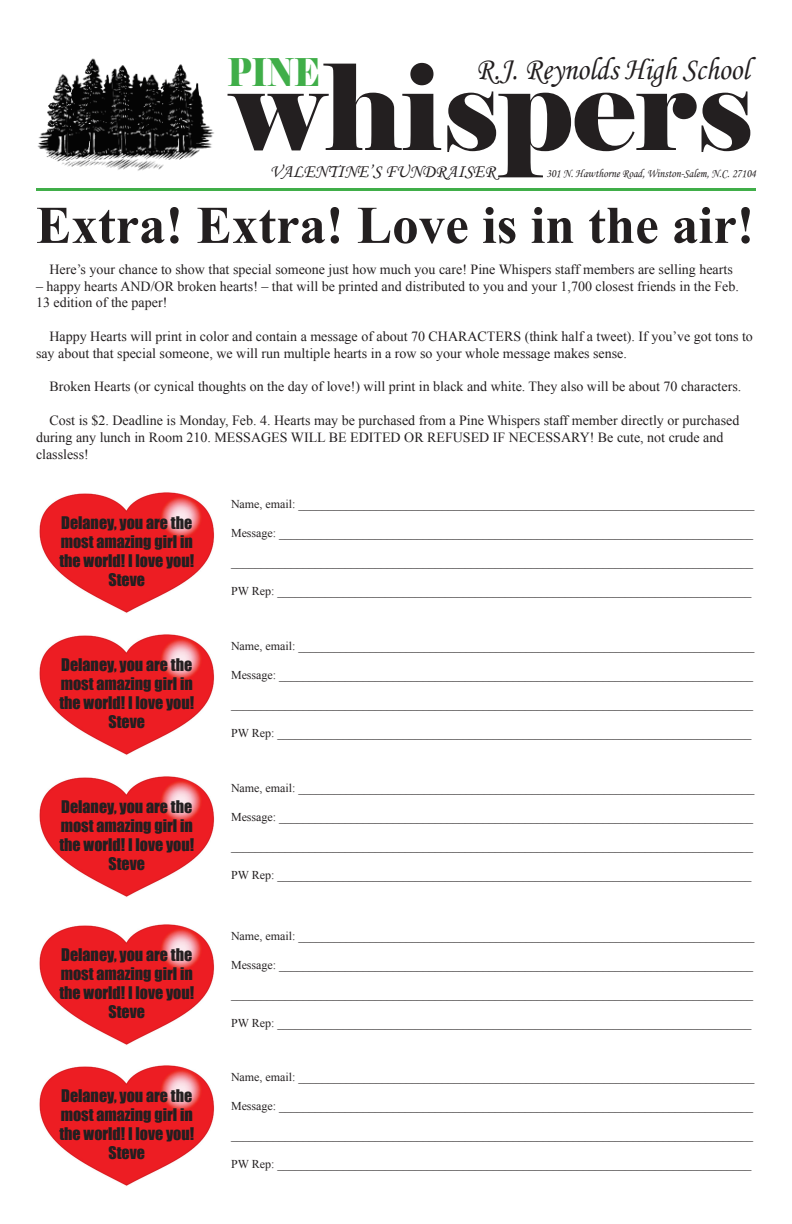
<style>
.page{position:relative;width:792px;height:1224px;background:#fff}
.page>*{position:absolute;margin:0;border:0;box-sizing:border-box;transform-origin:0 0}
.t1{font:118.5px "Elephant";color:#231f20}
.Headline_1{font:700 53px "Times New Roman";color:#231f20}
.t2{font:38px "Elephant";color:#40ae49;scale:.78 1}
.t3{font:32.2px "Monotype Corsiva";color:#231f20;scale:.91 1}
.t4{font:18.4px "Monotype Corsiva";color:#231f20}
.t5{font:16px/19.2px "Impact";color:#231f20;text-align:center}
.t6{font:14px/16.8px "Times New Roman";color:#231f20}
.t7{font:12px "Times New Roman";color:#231f20}
.t8{font:12px "Monotype Corsiva";color:#231f20;scale:.91 1}
</style>
<div class="page">
<hr style="left:36px;top:188px;width:720px;height:3px;background:#40ae49">
<img style="left:37px;top:58px;width:177px;height:113px">
<img style="left:39px;top:492px;width:176px;height:121px">
<img style="left:39px;top:634px;width:176px;height:121px">
<img style="left:39px;top:776px;width:176px;height:121px">
<img style="left:39px;top:924px;width:176px;height:121px">
<img style="left:39px;top:1065px;width:176px;height:121px">
<p class="t2" style="left:228px;top:48px;width:120px">PINE</p>
<p class="t3" style="left:476px;top:50px;width:302px">R.J. Reynolds High School</p>
<p class="t1" style="left:229px;top:34px;width:526px">whispers</p>
<p class="t4" style="left:270px;top:160px;width:227px">VALENTINE’S FUNDRAISER</p>
<p class="t8" style="left:546px;top:166px;width:232px">301 N. Hawthorne Road, Winston-Salem, N.C. 27104</p>
<p class="Headline_1" style="left:36px;top:189px;width:720px">Extra! Extra! Love is in the air!</p>
<p class="t6" style="left:50px;top:260px;width:685px">Here’s your chance to show that special someone just how much you care! Pine Whispers staff members are selling hearts</p>
<p class="t6" style="left:36px;top:277px;width:705px">– happy hearts AND/OR broken hearts! – that will be printed and distributed to you and your 1,700 closest friends in the Feb.<br>13 edition of the paper!</p>
<p class="t6" style="left:36px;top:328px;width:718px;text-indent:14px">Happy Hearts will print in color and contain a message of about 70 CHARACTERS (think half a tweet). If you’ve got tons to say about that special someone, we will run multiple hearts in a row so your whole message makes sense.</p>
<p class="t6" style="left:50px;top:378px;width:693px">Broken Hearts (or cynical thoughts on the day of love!) will print in black and white. They also will be about 70 characters.</p>
<p class="t6" style="left:36px;top:412px;width:705px;text-indent:14px">Cost is $2. Deadline is Monday, Feb. 4. Hearts may be purchased from a Pine Whispers staff member directly or purchased during any lunch in Room 210. MESSAGES WILL BE EDITED OR REFUSED IF NECESSARY! Be cute, not crude and classless!</p>
<p class="t5" style="left:59px;top:513px;width:136px">Delaney, you are the most amazing girl in the world! I love you!<br>Steve</p>
<p class="t5" style="left:59px;top:655px;width:136px">Delaney, you are the most amazing girl in the world! I love you!<br>Steve</p>
<p class="t5" style="left:59px;top:797px;width:136px">Delaney, you are the most amazing girl in the world! I love you!<br>Steve</p>
<p class="t5" style="left:59px;top:945px;width:136px">Delaney, you are the most amazing girl in the world! I love you!<br>Steve</p>
<p class="t5" style="left:59px;top:1086px;width:136px">Delaney, you are the most amazing girl in the world! I love you!<br>Steve</p>
<p class="t7" style="left:231px;top:496px;width:525px">Name, email: ____________________________________________________________________________</p>
<p class="t7" style="left:231px;top:525px;width:524px">Message: _______________________________________________________________________________</p>
<p class="t7" style="left:231px;top:554px;width:523px">_______________________________________________________________________________________</p>
<p class="t7" style="left:231px;top:583px;width:522px">PW Rep: _______________________________________________________________________________</p>
<p class="t7" style="left:231px;top:638px;width:525px">Name, email: ____________________________________________________________________________</p>
<p class="t7" style="left:231px;top:667px;width:524px">Message: _______________________________________________________________________________</p>
<p class="t7" style="left:231px;top:696px;width:523px">_______________________________________________________________________________________</p>
<p class="t7" style="left:231px;top:725px;width:522px">PW Rep: _______________________________________________________________________________</p>
<p class="t7" style="left:231px;top:780px;width:525px">Name, email: ____________________________________________________________________________</p>
<p class="t7" style="left:231px;top:809px;width:524px">Message: _______________________________________________________________________________</p>
<p class="t7" style="left:231px;top:838px;width:523px">_______________________________________________________________________________________</p>
<p class="t7" style="left:231px;top:867px;width:522px">PW Rep: _______________________________________________________________________________</p>
<p class="t7" style="left:231px;top:928px;width:525px">Name, email: ____________________________________________________________________________</p>
<p class="t7" style="left:231px;top:957px;width:524px">Message: _______________________________________________________________________________</p>
<p class="t7" style="left:231px;top:986px;width:523px">_______________________________________________________________________________________</p>
<p class="t7" style="left:231px;top:1015px;width:522px">PW Rep: _______________________________________________________________________________</p>
<p class="t7" style="left:231px;top:1069px;width:525px">Name, email: ____________________________________________________________________________</p>
<p class="t7" style="left:231px;top:1098px;width:524px">Message: _______________________________________________________________________________</p>
<p class="t7" style="left:231px;top:1127px;width:523px">_______________________________________________________________________________________</p>
<p class="t7" style="left:231px;top:1156px;width:522px">PW Rep: _______________________________________________________________________________</p>
</div>
